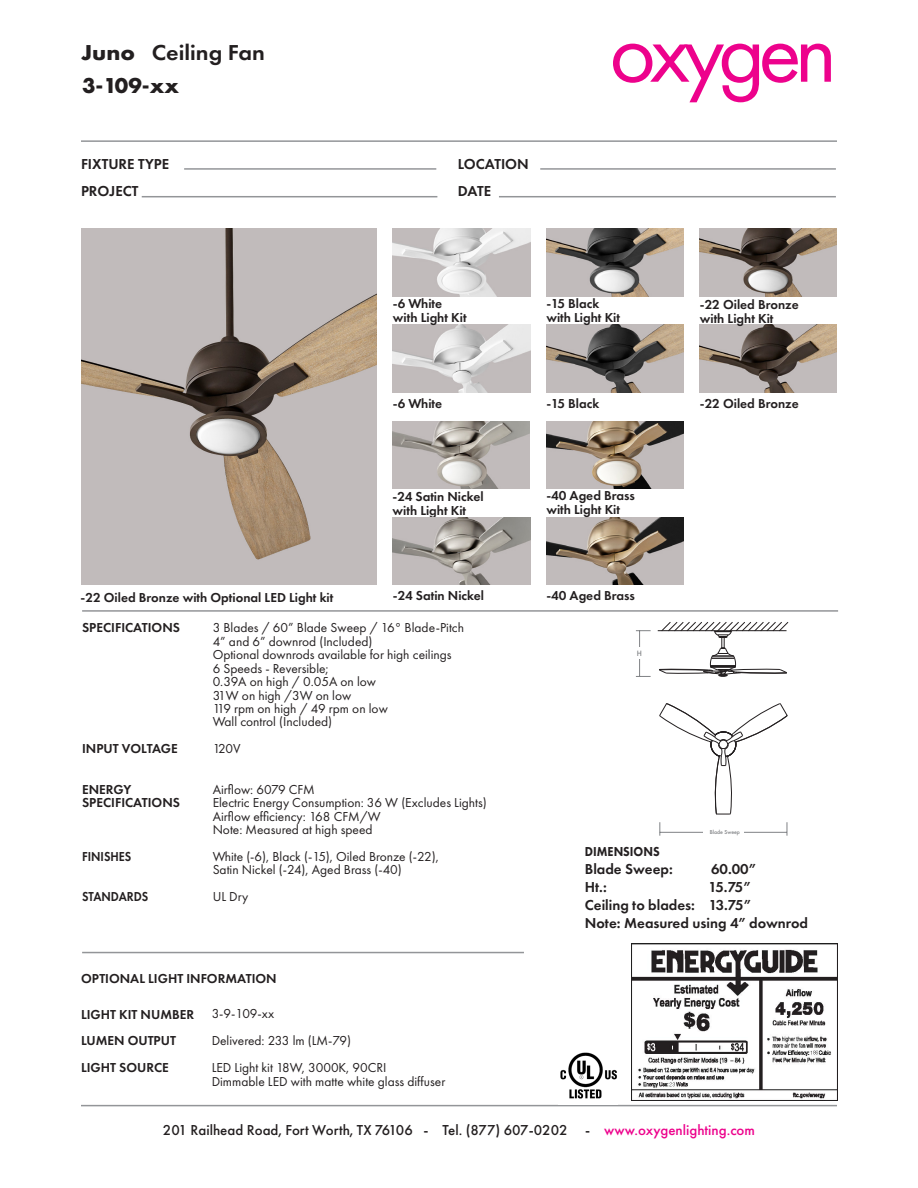
<style>
.page{position:relative;width:918px;height:1188px;background:#fff}
.page>*{position:absolute;margin:0;border:0;box-sizing:border-box;transform-origin:0 0}
.t1{font:89.7px "Futura PT";letter-spacing:-.075em;color:#ed028c}
.t2{font:600 22.35px "Futura PT";color:#231f20;scale:1.07 1}
.t3{font:700 22.35px "Futura PT";color:#231f20}
.t4{font:600 15px "Futura PT";color:#231f20}
.t5{font:500 15px "Futura PT";color:#231f20}
.t6{font:13.5px "Futura PT";color:#231f20}
.t7{font:600 13.5px/13.5px "Futura PT";color:#231f20}
.t8{font:600 13.5px "Futura PT";color:#231f20;scale:.9 1}
.t9{font:800 13.5px "Futura PT";color:#231f20;scale:.9 1}
.t10{font:500 7.95px "Futura PT";color:#808285}
.t11{font:500 5.85px "Futura PT";color:#808285}
.s1{font-weight:700}
.s2{color:#ed028c}
</style>
<div class="page">
<hr style="left:81px;top:140px;width:756px;height:2px;background:#939598">
<hr style="left:82px;top:610px;width:756px;height:2px;background:#939598">
<img style="left:81px;top:229px;width:296px;height:356px">
<hr style="left:142px;top:196px;width:295px;height:1px;background:#939598">
<hr style="left:499px;top:196px;width:337px;height:1px;background:#939598">
<hr style="left:540px;top:168px;width:296px;height:2px;background:#939598">
<hr style="left:184px;top:168px;width:252px;height:2px;background:#939598">
<img style="left:393px;top:325px;width:137px;height:67px">
<img style="left:393px;top:229px;width:137px;height:67px">
<img style="left:546px;top:421px;width:138px;height:68px">
<hr style="left:81px;top:1105px;width:756px;height:1px;background:#939598">
<img style="left:560px;top:1052px;width:57px;height:47px">
<img style="left:632px;top:944px;width:205px;height:157px">
<hr style="left:82px;top:952px;width:442px;height:1px;background:#939598">
<img style="left:700px;top:229px;width:137px;height:67px">
<svg style="left:660px;top:703px;width:128px;height:112px"></svg>
<hr style="left:658px;top:630px;width:129px;height:1px;background:#231f20">
<svg style="left:659px;top:622px;width:129px;height:55px"></svg>
<svg style="left:660px;top:822px;width:1px;height:14px"></svg>
<svg style="left:787px;top:822px;width:1px;height:14px"></svg>
<hr style="left:660px;top:832px;width:127px;height:1px;background:#808285">
<div style="left:704px;top:827px;width:40px;height:10px;background:#fff"></div>
<svg style="left:636px;top:630px;width:15px;height:1px"></svg>
<svg style="left:636px;top:676px;width:15px;height:1px"></svg>
<hr style="left:639px;top:631px;width:1px;height:45px;background:#808285">
<div style="left:631px;top:648px;width:20px;height:11px;background:#fff"></div>
<img style="left:546px;top:229px;width:138px;height:67px">
<img style="left:393px;top:421px;width:137px;height:68px">
<img style="left:546px;top:325px;width:138px;height:67px">
<img style="left:393px;top:517px;width:137px;height:68px">
<img style="left:546px;top:517px;width:138px;height:68px">
<img style="left:700px;top:325px;width:137px;height:67px">
<p class="t2" style="left:81px;top:39px;width:173px"><span class="s1">Juno</span> Ceiling Fan</p>
<p class="t3" style="left:82px;top:71px;width:98px">3-109-xx</p>
<p class="t4" style="left:81px;top:155px;width:90px">FIXTURE TYPE</p>
<p class="t4" style="left:458px;top:155px;width:72px">LOCATION</p>
<p class="t4" style="left:81px;top:182px;width:59px">PROJECT</p>
<p class="t4" style="left:458px;top:182px;width:35px">DATE</p>
<p class="t1" style="left:609px;top:-1px;width:229px">oxygen</p>
<p class="t7" style="left:393px;top:297px;width:75px">-6 White with Light Kit</p>
<p class="t7" style="left:546px;top:297px;width:75px">-15 Black with Light Kit</p>
<p class="t7" style="left:700px;top:298px;width:100px">-22 Oiled Bronze with Light Kit</p>
<p class="t7" style="left:393px;top:396px;width:51px">-6 White</p>
<p class="t7" style="left:546px;top:396px;width:54px">-15 Black</p>
<p class="t7" style="left:393px;top:490px;width:93px">-24 Satin Nickel with Light Kit</p>
<p class="t7" style="left:546px;top:489px;width:90px">-40 Aged Brass with Light Kit</p>
<p class="t7" style="left:700px;top:396px;width:100px">-22 Oiled Bronze</p>
<p class="t7" style="left:393px;top:588px;width:93px">-24 Satin Nickel</p>
<p class="t7" style="left:546px;top:588px;width:90px">-40 Aged Brass</p>
<p class="t7" style="left:81px;top:590px;width:254px">-22 Oiled Bronze with Optional LED Light kit</p>
<p class="t7" style="left:82px;top:621px;width:99px">SPECIFICATIONS</p>
<p class="t6" style="left:213px;top:620px;width:253px">3 Blades / 60” Blade Sweep / 16° Blade-Pitch</p>
<p class="t6" style="left:213px;top:633px;width:161px">4” and 6” downrod (Included)</p>
<p class="t6" style="left:213px;top:647px;width:240px">Optional downrods available for high ceilings</p>
<p class="t6" style="left:213px;top:660px;width:118px">6 Speeds - Reversible;</p>
<p class="t6" style="left:213px;top:674px;width:165px">0.39A on high / 0.05A on low</p>
<p class="t6" style="left:213px;top:687px;width:140px">31W on high /3W on low</p>
<p class="t6" style="left:213px;top:701px;width:177px">119 rpm on high / 49 rpm on low</p>
<p class="t6" style="left:213px;top:714px;width:121px">Wall control (Included)</p>
<p class="t6" style="left:213px;top:741px;width:30px">120V</p>
<p class="t6" style="left:213px;top:781px;width:104px">Airflow: 6079 CFM</p>
<p class="t6" style="left:213px;top:795px;width:276px">Electric Energy Consumption: 36 W (Excludes Lights)</p>
<p class="t6" style="left:213px;top:808px;width:170px">Airflow efficiency: 168 CFM/W</p>
<p class="t6" style="left:213px;top:822px;width:161px">Note: Measured at high speed</p>
<p class="t6" style="left:213px;top:848px;width:228px">White (-6), Black (-15), Oiled Bronze (-22),</p>
<p class="t6" style="left:213px;top:862px;width:191px">Satin Nickel (-24), Aged Brass (-40)</p>
<p class="t6" style="left:213px;top:889px;width:37px">UL Dry</p>
<p class="t10" style="left:637px;top:648px;width:7px">H</p>
<p class="t7" style="left:82px;top:742px;width:97px">INPUT VOLTAGE</p>
<p class="t7" style="left:82px;top:782px;width:51px">ENERGY</p>
<p class="t7" style="left:82px;top:796px;width:99px">SPECIFICATIONS</p>
<p class="t11" style="left:710px;top:829px;width:32px">Blade Sweep</p>
<p class="t9" style="left:585px;top:843px;width:85px">DIMENSIONS</p>
<p class="t4" style="left:585px;top:860px;width:89px">Blade Sweep:</p>
<p class="t4" style="left:711px;top:860px;width:47px">60.00”</p>
<p class="t4" style="left:585px;top:878px;width:23px">Ht.:</p>
<p class="t4" style="left:709px;top:878px;width:44px">15.75”</p>
<p class="t4" style="left:585px;top:896px;width:168px">Ceiling to blades: 13.75”</p>
<p class="t4" style="left:585px;top:914px;width:225px">Note: Measured using 4” downrod</p>
<p class="t8" style="left:82px;top:848px;width:56px">FINISHES</p>
<p class="t8" style="left:82px;top:888px;width:75px">STANDARDS</p>
<p class="t7" style="left:81px;top:972px;width:197px">OPTIONAL LIGHT INFORMATION</p>
<p class="t6" style="left:212px;top:1006px;width:64px">3-9-109-xx</p>
<p class="t6" style="left:212px;top:1033px;width:141px">Delivered: 233 lm (LM-79)</p>
<p class="t6" style="left:212px;top:1060px;width:176px">LED Light kit 18W, 3000K, 90CRI</p>
<p class="t6" style="left:212px;top:1073px;width:235px">Dimmable LED with matte white glass diffuser</p>
<p class="t7" style="left:81px;top:1007px;width:115px">LIGHT KIT NUMBER</p>
<p class="t7" style="left:81px;top:1034px;width:97px">LUMEN OUTPUT</p>
<p class="t7" style="left:81px;top:1061px;width:89px">LIGHT SOURCE</p>
<p class="t5" style="left:163px;top:1121px;width:594px">201 Railhead Road, Fort Worth, TX 76106 - Tel. (877) 607-0202 - <span class="s2">www.oxygenlighting.com</span></p>
</div>
